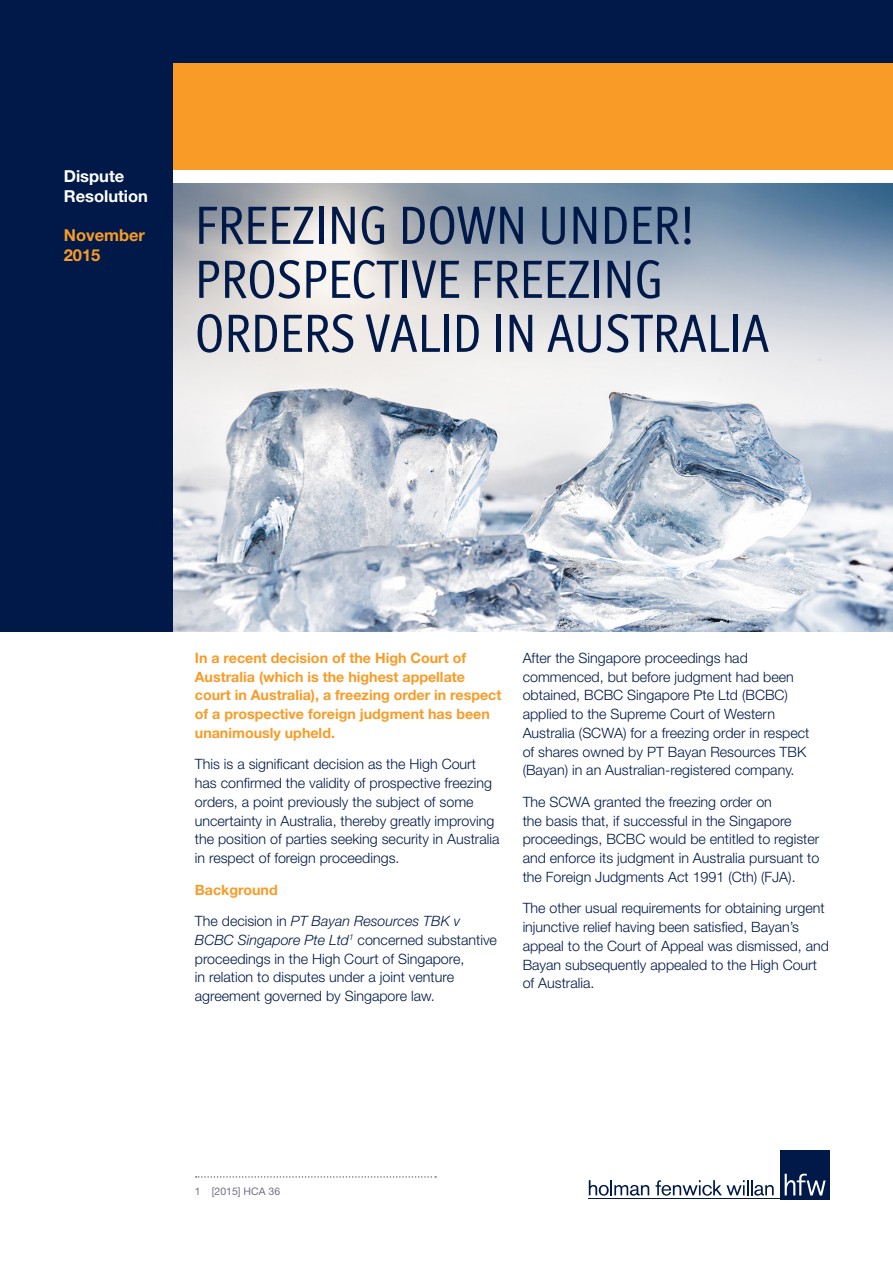
<style>
.page{position:relative;width:893px;height:1263px;background:#fff}
.page>*{position:absolute;margin:0;border:0;box-sizing:border-box;transform-origin:0 0}
.BRIEFING_-_Heading{font:54px/54px "Officina Display ITC Std";color:#001948}
.BRIEFING_-_Practice{font:700 16.5px/19.8px "Helvetica Neue LT Std";color:#fff}
.BRIEFING_-_Date{font:700 16.5px/19.8px "Helvetica Neue LT Std";color:#f89c27}
.BRIEFING_-_Bodytext{font:300 14.25px/18.8px "Helvetica Neue LT Std";color:#001948}
.BRIEFING_-_Intro_Par{font:700 14.25px/18.8px "Helvetica Neue LT Std";color:#f89c27}
.BRIEFING_-_Subhead_1{font:700 14.25px "Helvetica Neue LT Std";color:#f89c27}
.BRIEFING_-_Footnote{font:10.5px "Helvetica Neue LT Std";color:#6f6f88}
.s1{font-style:italic}
</style>
<div class="page">
<div style="left:0;top:0;width:893px;height:631px;background:#001948"></div>
<div style="left:174px;top:64px;width:719px;height:106px;background:#f89c27"></div>
<div style="left:780px;top:1150px;width:49px;height:49px;background:#001948"></div>
<svg style="left:589px;top:1180px;width:60px;height:16px"></svg>
<svg style="left:656px;top:1180px;width:118px;height:16px"></svg>
<svg style="left:785px;top:1174px;width:41px;height:21px"></svg>
<hr style="left:588px;top:1198px;width:241px;height:1px;background:#001948">
<img style="left:174px;top:183px;width:719px;height:448px">
<div style="left:174px;top:170px;width:719px;height:13px;background:#fff"></div>
<svg style="left:196px;top:1176px;width:240px;height:2px"></svg>
<p class="BRIEFING_-_Practice" style="left:64px;top:166px;width:86px">Dispute<br>Resolution</p>
<p class="BRIEFING_-_Date" style="left:64px;top:225px;width:83px">November<br>2015</p>
<p class="BRIEFING_-_Heading" style="left:195px;top:198px;width:576px">FREEZING DOWN UNDER!<br>PROSPECTIVE FREEZING<br>ORDERS VALID IN AUSTRALIA</p>
<p class="BRIEFING_-_Intro_Par" style="left:195px;top:648px;width:308px">In a recent decision of the High Court of Australia (which is the highest appellate court in Australia), a freezing order in respect of a prospective foreign judgment has been unanimously upheld.</p>
<p class="BRIEFING_-_Bodytext" style="left:195px;top:755px;width:306px">This is a significant decision as the High Court has confirmed the validity of prospective freezing orders, a point previously the subject of some uncertainty in Australia, thereby greatly improving the position of parties seeking security in Australia in respect of foreign proceedings.</p>
<p class="BRIEFING_-_Subhead_1" style="left:195px;top:881px;width:84px">Background</p>
<p class="BRIEFING_-_Bodytext" style="left:195px;top:911px;width:304px">The decision in <span class="s1">PT Bayan Resources TBK v BCBC Singapore Pte Ltd</span><sup>1</sup> concerned substantive proceedings in the High Court of Singapore,<br>in relation to disputes under a joint venture agreement governed by Singapore law.</p>
<p class="BRIEFING_-_Bodytext" style="left:523px;top:648px;width:288px">After the Singapore proceedings had commenced, but before judgment had been obtained, BCBC Singapore Pte Ltd (BCBC) applied to the Supreme Court of Western Australia (SCWA) for a freezing order in respect of shares owned by PT Bayan Resources TBK (Bayan) in an Australian-registered company.</p>
<p class="BRIEFING_-_Bodytext" style="left:523px;top:792px;width:298px">The SCWA granted the freezing order on<br>the basis that, if successful in the Singapore proceedings, BCBC would be entitled to register and enforce its judgment in Australia pursuant to the Foreign Judgments Act 1991 (Cth) (FJA).</p>
<p class="BRIEFING_-_Bodytext" style="left:523px;top:899px;width:308px">The other usual requirements for obtaining urgent injunctive relief having been satisfied, Bayan’s appeal to the Court of Appeal was dismissed, and Bayan subsequently appealed to the High Court of Australia.</p>
<p class="BRIEFING_-_Footnote" style="left:195px;top:1185px;width:87px">1 [2015] HCA 36</p>
</div>
